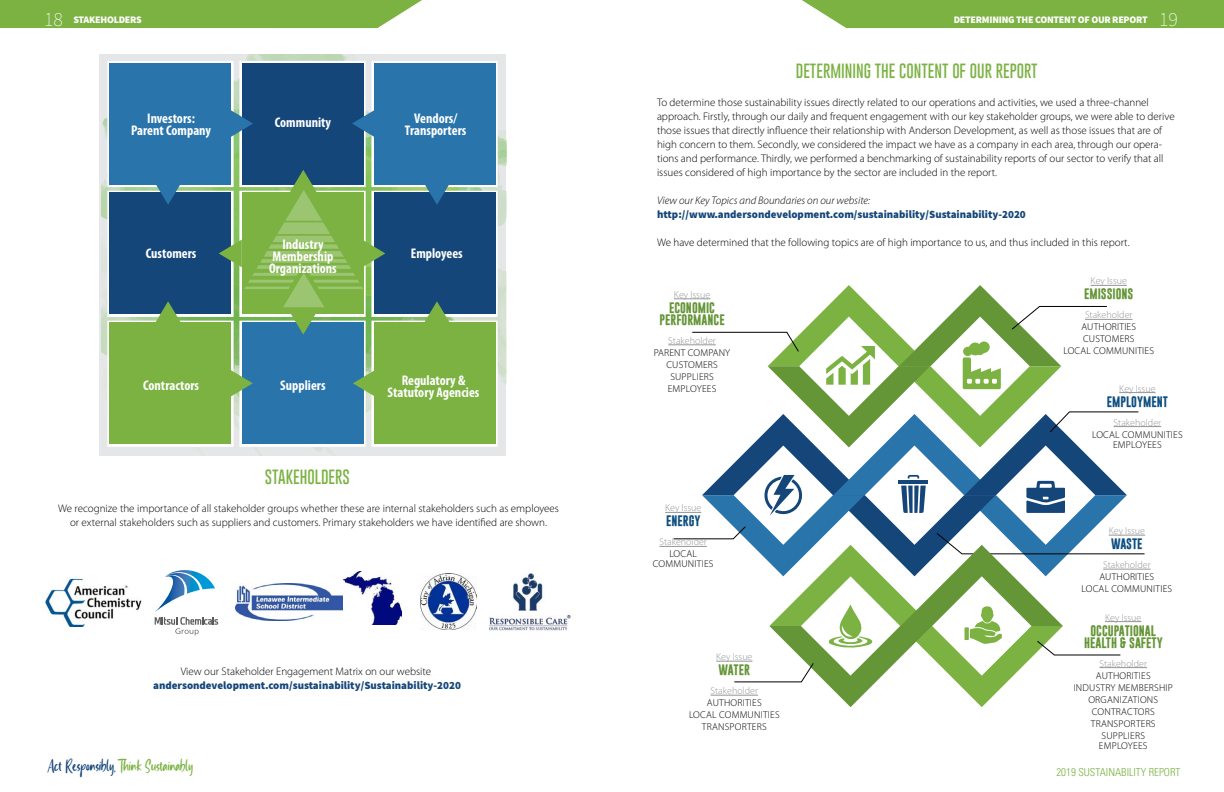
<style>
.page{position:relative;width:1224px;height:792px;background:#fff}
.page>*{position:absolute;margin:0;border:0;box-sizing:border-box;transform-origin:0 0}
.t1{font:100 15px "Gobold";color:#7bb242}
.t2{font:15px "East Watch";color:#7bb242}
.t3{font:700 condensed 14px/12px "Myriad Pro";color:#fff;text-align:center}
.t4{font:300 11px/14px "Myriad Pro";color:#000;text-align:center}
.t5{font:900 11px "Source Sans Pro";color:#15467a}
.t6{font:700 11px/12px "Gobold";color:#649536;text-align:center}
.t7{font:italic 300 11px "Myriad Pro";color:#000}
.t8{font:300 condensed 11px "Univers";color:#7bb242}
.t9{font:700 11px "Gobold";color:#0e4f82}
.t10{font:300 10px/12px "Myriad Pro";letter-spacing:.02em;color:#000;text-align:center}
.t11{font:300 10px "Myriad Pro";color:#939598}
.t12{font:900 10px "Source Sans Pro";letter-spacing:-.025em;color:#fff}
.s1{font-weight:200;font-size:20px}
.s2{color:#15467a}
</style>
<div class="page">
<img style="left:102px;top:54px;width:404px;height:402px">
<svg style="left:107px;top:61px;width:127px;height:126px"></svg>
<svg style="left:239px;top:61px;width:127px;height:109px"></svg>
<svg style="left:371px;top:61px;width:127px;height:126px"></svg>
<svg style="left:107px;top:191px;width:112px;height:126px"></svg>
<svg style="left:385px;top:191px;width:113px;height:126px"></svg>
<svg style="left:107px;top:321px;width:127px;height:126px"></svg>
<svg style="left:239px;top:335px;width:127px;height:112px"></svg>
<svg style="left:371px;top:321px;width:127px;height:126px"></svg>
<img style="left:45px;top:578px;width:97px;height:49px">
<img style="left:236px;top:584px;width:107px;height:37px">
<img style="left:489px;top:573px;width:82px;height:58px">
<img style="left:343px;top:571px;width:58px;height:53px">
<img style="left:421px;top:574px;width:56px;height:56px">
<svg style="left:155px;top:570px;width:64px;height:66px"></svg>
<div style="left:110px;top:63px;width:121px;height:121px;background:#2974ab"></div>
<div style="left:242px;top:63px;width:121px;height:121px;background:#15467a"></div>
<div style="left:374px;top:63px;width:121px;height:121px;background:#2974ab"></div>
<div style="left:110px;top:193px;width:121px;height:121px;background:#15467a"></div>
<div style="left:374px;top:193px;width:121px;height:121px;background:#15467a"></div>
<div style="left:110px;top:323px;width:121px;height:121px;background:#7bb242"></div>
<div style="left:242px;top:323px;width:121px;height:121px;background:#2974ab"></div>
<div style="left:374px;top:323px;width:121px;height:121px;background:#7bb242"></div>
<svg style="left:231px;top:110px;width:22px;height:27px"></svg>
<svg style="left:352px;top:110px;width:22px;height:27px"></svg>
<svg style="left:231px;top:369px;width:22px;height:28px"></svg>
<svg style="left:353px;top:369px;width:21px;height:28px"></svg>
<svg style="left:154px;top:301px;width:28px;height:22px"></svg>
<svg style="left:423px;top:301px;width:28px;height:22px"></svg>
<svg style="left:154px;top:184px;width:28px;height:20px"></svg>
<svg style="left:423px;top:184px;width:28px;height:20px"></svg>
<svg style="left:219px;top:170px;width:166px;height:165px"></svg>
<hr style="left:668px;top:345px;width:48px;height:1px;background:#939598">
<hr style="left:1119px;top:392px;width:37px;height:1px;background:#939598">
<hr style="left:1114px;top:426px;width:47px;height:1px;background:#939598">
<hr style="left:665px;top:512px;width:36px;height:1px;background:#939598">
<hr style="left:659px;top:546px;width:48px;height:1px;background:#939598">
<hr style="left:1100px;top:667px;width:47px;height:1px;background:#939598">
<hr style="left:1103px;top:569px;width:48px;height:1px;background:#939598">
<svg style="left:673px;top:285px;width:472px;height:422px"></svg>
<svg style="left:802px;top:0;width:422px;height:29px;background:#86b851"></svg>
<svg style="left:0;top:0;width:422px;height:29px;background:#86b851"></svg>
<p class="t12" style="left:44px;top:13px;width:99px"><span class="s1">18</span> STAKEHOLDERS</p>
<p class="t12" style="left:954px;top:13px;width:226px">DETERMINING THE CONTENT OF OUR REPORT <span class="s1">19</span></p>
<p class="t3" style="left:131px;top:112px;width:81px">Investors:<br>Parent Company</p>
<p class="t3" style="left:275px;top:116px;width:58px">Community</p>
<p class="t3" style="left:405px;top:112px;width:63px">Vendors/<br>Transporters</p>
<p class="t3" style="left:269px;top:238px;width:69px">Industry<br>Membership<br>Organizations</p>
<p class="t3" style="left:146px;top:247px;width:52px">Customers</p>
<p class="t3" style="left:411px;top:247px;width:53px">Employees</p>
<p class="t3" style="left:143px;top:379px;width:58px">Contractors</p>
<p class="t3" style="left:280px;top:379px;width:47px">Suppliers</p>
<p class="t3" style="left:388px;top:374px;width:93px">Regulatory &amp;<br>Statutory Agencies</p>
<h1 class="t1" style="left:265px;top:467px;width:86px">STAKEHOLDERS</h1>
<p class="t4" style="left:58px;top:501px;width:502px">We recognize the importance of all stakeholder groups whether these are internal stakeholders such as employees or external stakeholders such as suppliers and customers. Primary stakeholders we have identified are shown.</p>
<p class="t4" style="left:181px;top:664px;width:252px">View our Stakeholder Engagement Matrix on our website</p>
<p class="t5" style="left:153px;top:677px;width:309px">andersondevelopment.com/sustainability/Sustainability-2020</p>
<h1 class="t2" style="left:48px;top:754px;width:147px"><span class="s2">Act Responsibly,</span> Think Sustainably</h1>
<h1 class="t1" style="left:796px;top:61px;width:243px">DETERMINING THE CONTENT OF OUR REPORT</h1>
<p class="t4" style="left:657px;top:95px;width:519px;text-align:left">To determine those sustainability issues directly related to our operations and activities, we used a three-channel approach. Firstly, through our daily and frequent engagement with our key stakeholder groups, we were able to derive those issues that directly influence their relationship with Anderson Development, as well as those issues that are of high concern to them. Secondly, we considered the impact we have as a company in each area, through our opera&shy;tions and performance. Thirdly, we performed a benchmarking of sustainability reports of our sector to verify that all issues considered of high importance by the sector are included in the report.</p>
<p class="t7" style="left:657px;top:194px;width:215px">View our Key Topics and Boundaries on our website:</p>
<p class="t5" style="left:657px;top:207px;width:370px">http://www.andersondevelopment.com/sustainability/Sustainability-2020</p>
<p class="t4" style="left:657px;top:235px;width:474px">We have determined that the following topics are of high importance to us, and thus included in this report.</p>
<p class="t11" style="left:674px;top:288px;width:38px">Key Issue</p>
<p class="t6" style="left:659px;top:302px;width:67px">ECONOMIC<br>PERFORMANCE</p>
<p class="t11" style="left:668px;top:334px;width:49px">Stakeholder</p>
<p class="t10" style="left:654px;top:346px;width:78px">PARENT COMPANY<br>CUSTOMERS<br>SUPPLIERS<br>EMPLOYEES</p>
<p class="t11" style="left:665px;top:502px;width:38px">Key Issue</p>
<p class="t9" style="left:666px;top:514px;width:36px">ENERGY</p>
<p class="t11" style="left:659px;top:536px;width:49px">Stakeholder</p>
<p class="t10" style="left:653px;top:549px;width:62px;line-height:10px">LOCAL<br>COMMUNITIES</p>
<p class="t11" style="left:716px;top:651px;width:38px">Key Issue</p>
<p class="t6" style="left:719px;top:664px;width:33px">WATER</p>
<p class="t11" style="left:711px;top:685px;width:49px">Stakeholder</p>
<p class="t10" style="left:689px;top:697px;width:92px">AUTHORITIES<br>LOCAL COMMUNITIES<br>TRANSPORTERS</p>
<p class="t11" style="left:1091px;top:275px;width:38px">Key Issue</p>
<p class="t6" style="left:1084px;top:288px;width:51px">EMISSIONS</p>
<p class="t11" style="left:1085px;top:309px;width:49px">Stakeholder</p>
<p class="t10" style="left:1063px;top:321px;width:92px">AUTHORITIES<br>CUSTOMERS<br>LOCAL COMMUNITIES</p>
<p class="t11" style="left:1119px;top:382px;width:38px">Key Issue</p>
<p class="t9" style="left:1107px;top:394px;width:63px">EMPLOYMENT</p>
<p class="t11" style="left:1114px;top:416px;width:49px">Stakeholder</p>
<p class="t10" style="left:1092px;top:429px;width:92px;line-height:10px">LOCAL COMMUNITIES<br>EMPLOYEES</p>
<p class="t11" style="left:1109px;top:525px;width:38px">Key Issue</p>
<p class="t9" style="left:1111px;top:537px;width:33px">WASTE</p>
<p class="t11" style="left:1103px;top:559px;width:49px">Stakeholder</p>
<p class="t10" style="left:1082px;top:571px;width:92px">AUTHORITIES<br>LOCAL COMMUNITIES</p>
<p class="t11" style="left:1105px;top:611px;width:38px">Key Issue</p>
<p class="t6" style="left:1084px;top:624px;width:80px">OCCUPATIONAL<br>HEALTH &amp; SAFETY</p>
<p class="t11" style="left:1100px;top:657px;width:49px">Stakeholder</p>
<p class="t10" style="left:1074px;top:669px;width:101px">AUTHORITIES<br>INDUSTRY MEMBERSHIP<br>ORGANIZATIONS<br>CONTRACTORS<br>TRANSPORTERS<br>SUPPLIERS</p>
<p class="t10" style="left:1099px;top:739px;width:50px">EMPLOYEES</p>
<p class="t8" style="left:1056px;top:765px;width:126px">2019 SUSTAINABILITY REPORT</p>
</div>
